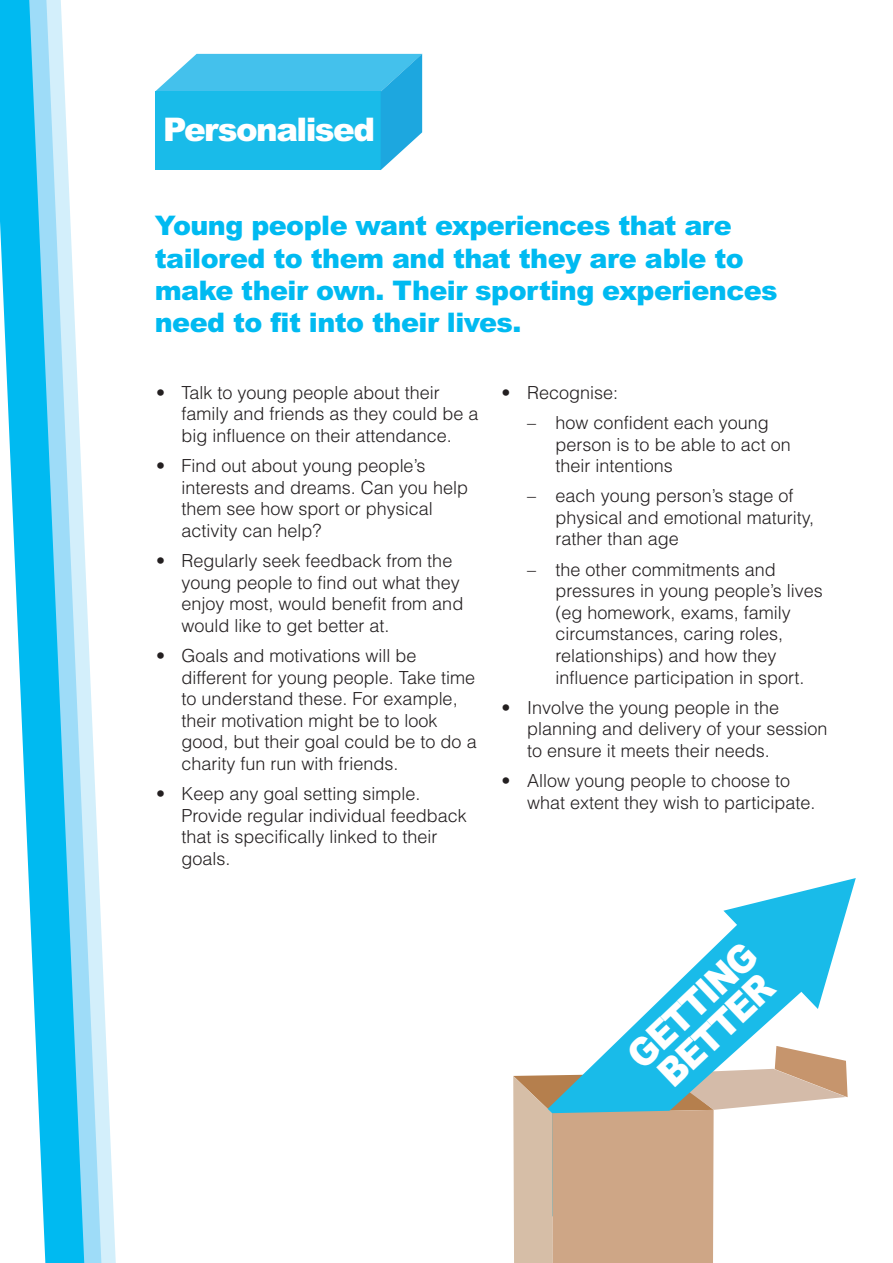
<style>
.page{position:relative;width:893px;height:1263px;background:#fff}
.page>*{position:absolute;margin:0;border:0;box-sizing:border-box;transform-origin:0 0}
.t1{font:900 38.4px/34.7px "Arial";color:#fff;scale:.89 1}
.t2{font:900 32.55px "Arial";letter-spacing:-.05em;color:#fff}
.t3{font:900 27px/32.4px "Arial";letter-spacing:-.02em;color:#00baf1}
.t4{font:300 18px/21.6px "Helvetica";color:#231f20}
</style>
<div class="page">
<svg style="left:102px;top:952px;width:14px;height:311px"></svg>
<svg style="left:85px;top:561px;width:17px;height:702px;fill:#d3effb"></svg>
<svg style="left:155px;top:54px;width:267px;height:116px;background:#30bde9"></svg>
<svg style="left:0;top:0;width:85px;height:1263px"></svg>
<svg style="left:612px;top:938px;width:170px;height:108px;fill:#19bbe9"></svg>
<svg style="left:723px;top:878px;width:133px;height:131px"></svg>
<svg style="left:513px;top:1046px;width:335px;height:217px"></svg>
<h2 class="t2" style="left:163px;top:106px;width:213px">Personalised</h2>
<h3 class="t3" style="left:155px;top:210px;width:624px">Young people want experiences that are tailored to them and that they are able to make their own. Their sporting experiences need to fit into their lives.</h3>
<p class="t4" style="left:182px;top:382px;width:299px;text-indent:-25px">• Talk to young people about their family and friends as they could be a big influence on their attendance.</p>
<p class="t4" style="left:182px;top:455px;width:288px;text-indent:-26px">• Find out about young people’s interests and dreams. Can you help them see how sport or physical activity can help?</p>
<p class="t4" style="left:182px;top:550px;width:283px;text-indent:-26px">• Regularly seek feedback from the young people to find out what they enjoy most, would benefit from and would like to get better at.</p>
<p class="t4" style="left:182px;top:645px;width:297px;text-indent:-26px">• Goals and motivations will be different for young people. Take time to understand these. For example, their motivation might be to look good, but their goal could be to do a charity fun run with friends.</p>
<p class="t4" style="left:182px;top:783px;width:287px;text-indent:-26px">• Keep any goal setting simple.<br>Provide regular individual feedback that is specifically linked to their goals.</p>
<p class="t4" style="left:502px;top:382px;width:118px">• Recognise:</p>
<p class="t4" style="left:556px;top:412px;width:237px;text-indent:-28px">– how confident each young person is to be able to act on their intentions</p>
<p class="t4" style="left:556px;top:485px;width:260px;text-indent:-28px">– each young person’s stage of physical and emotional maturity, rather than age</p>
<p class="t4" style="left:556px;top:558px;width:269px;text-indent:-28px">– the other commitments and pressures in young people’s lives (eg homework, exams, family circumstances, caring roles, relationships) and how they influence participation in sport.</p>
<p class="t4" style="left:527px;top:697px;width:302px;text-indent:-26px">• Involve the young people in the planning and delivery of your session to ensure it meets their needs.</p>
<p class="t4" style="left:527px;top:770px;width:290px;text-indent:-26px">• Allow young people to choose to what extent they wish to participate.</p>
<h1 class="t1" style="left:621px;top:1047px;width:184px;rotate:-43deg">GETTING<br>BETTER</h1>
</div>
